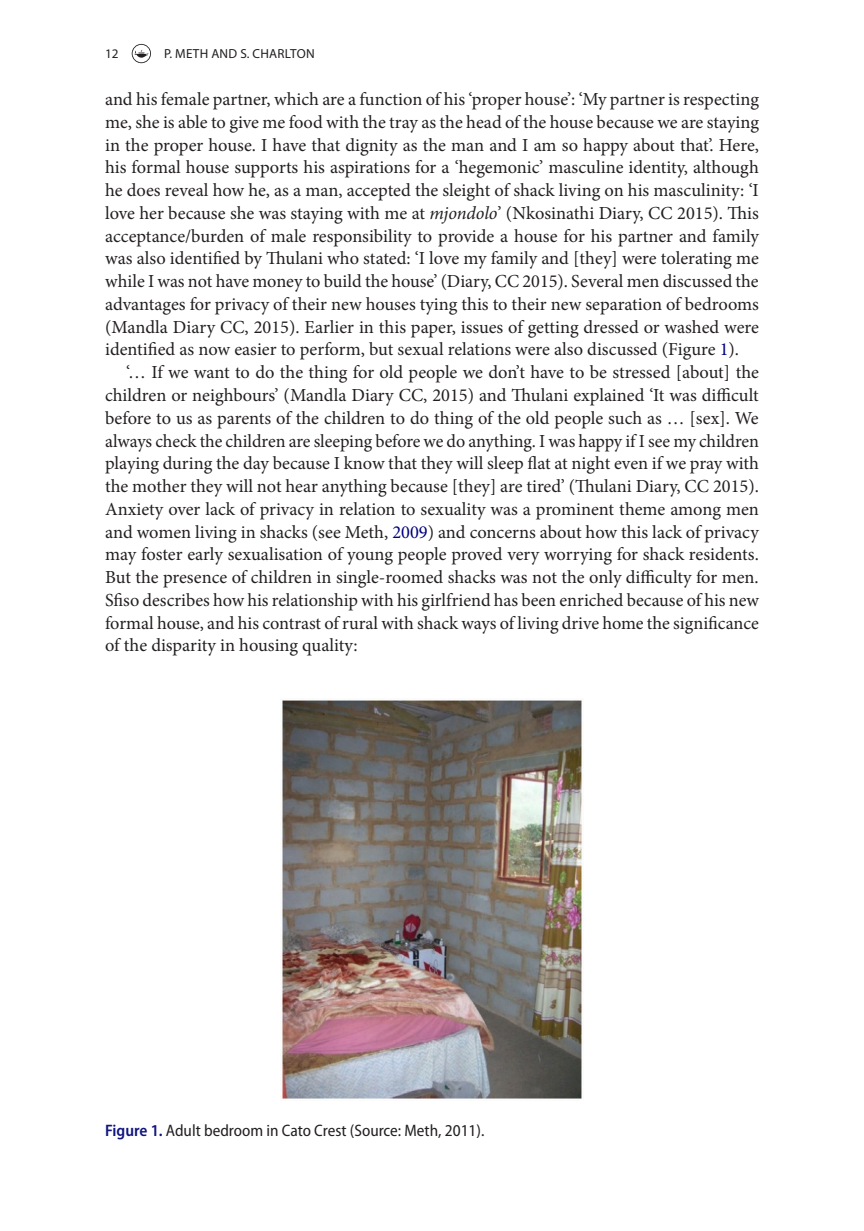
<style>
.page{position:relative;width:864px;height:1231px;background:#fff}
.page>*{position:absolute;margin:0;border:0;box-sizing:border-box;transform-origin:0 0}
.t1{font:18.38px/22.8px "Minion Pro";color:#231f20;text-align:justify}
.t2{font:semi-condensed 16.62px "Myriad Pro";color:#231f20}
.t3{font:13.12px "Myriad Pro";letter-spacing:.02em;color:#231f20}
.s1{font-style:italic}
.s2{color:#000080}
.s3{font-weight:600;color:#10147e}
</style>
<div class="page">
<svg style="left:132px;top:44px;width:19px;height:19px"></svg>
<img style="left:282px;top:700px;width:300px;height:400px">
<p class="t3" style="left:105px;top:45px;width:15px">12</p>
<p class="t3" style="left:164px;top:45px;width:152px">P. METH AND S. CHARLTON</p>
<p class="t1" style="left:105px;top:88px;width:655px">and his female partner, which are a function of his ‘proper house’: ‘My partner is respecting me, she is able to give me food with the tray as the head of the house because we are staying in the proper house. I have that dignity as the man and I am so happy about that’. Here, his formal house supports his aspirations for a ‘hegemonic’ masculine identity, although he does reveal how he, as a man, accepted the sleight of shack living on his masculinity: ‘I love her because she was staying with me at <span class="s1">mjondolo</span>’ (Nkosinathi Diary, CC 2015). This acceptance/burden of male responsibility to provide a house for his partner and family was also identified by Thulani who stated: ‘I love my family and [they] were tolerating me while I was not have money to build the house’ (Diary, CC 2015). Several men discussed the advantages for privacy of their new houses tying this to their new separation of bedrooms (Mandla Diary CC, 2015). Earlier in this paper, issues of getting dressed or washed were identified as now easier to perform, but sexual relations were also discussed (Figure <span class="s2">1</span>).</p>
<p class="t1" style="left:105px;top:361px;width:655px;text-indent:21px">‘… If we want to do the thing for old people we don’t have to be stressed [about] the children or neighbours’ (Mandla Diary CC, 2015) and Thulani explained ‘It was difficult before to us as parents of the children to do thing of the old people such as … [sex]. We always check the children are sleeping before we do anything. I was happy if I see my children playing during the day because I know that they will sleep flat at night even if we pray with the mother they will not hear anything because [they] are tired’ (Thulani Diary, CC 2015).<br>Anxiety over lack of privacy in relation to sexuality was a prominent theme among men and women living in shacks (see Meth, <span class="s2">2009</span>) and concerns about how this lack of privacy may foster early sexualisation of young people proved very worrying for shack residents.<br>But the presence of children in single-roomed shacks was not the only difficulty for men.<br>Sfiso describes how his relationship with his girlfriend has been enriched because of his new formal house, and his contrast of rural with shack ways of living drive home the significance of the disparity in housing quality:</p>
<p class="t2" style="left:105px;top:1121px;width:381px"><span class="s3">Figure 1.</span> Adult bedroom in Cato Crest (Source: Meth, 2011).</p>
</div>
